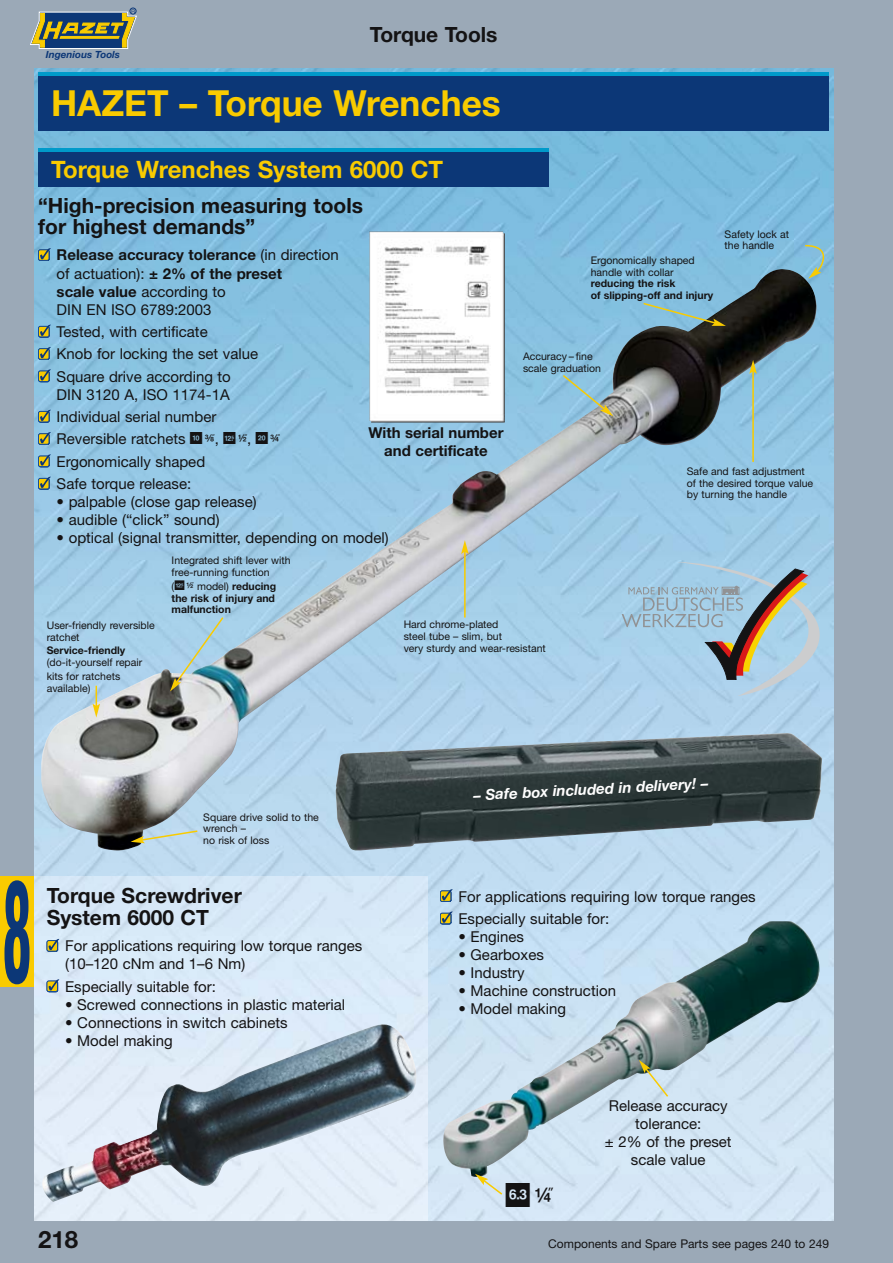
<style>
.page{position:relative;width:893px;height:1263px;background:#9ba9b7}
.page>*{position:absolute;margin:0;border:0;box-sizing:border-box;transform-origin:0 0}
.t1{font:800 condensed 144px "Helvetica Neue";color:#0c3777;scale:.37 1}
.t2{font:700 36px "Helvetica Neue";color:#f9cb00}
.t3{font:700 24px "Helvetica Neue";color:#f9cb00}
.t4{font:700 24px "Helvetica Neue";color:#141314}
.t5{font:700 21px/21.3px "Helvetica Neue";color:#141314}
.t6{font:15px/18px "Helvetica Neue";color:#141314}
.t7{font:700 15px/18px "Helvetica Neue";color:#141314;text-align:center}
.t8{font:italic 700 15px "Helvetica Neue";color:#fff}
.t9{font:12px "Helvetica Neue";color:#141314}
.t10{font:10.5px/11.7px "Helvetica Neue";color:#141314}
.t11{font:700 10.5px/11.7px "Helvetica Neue";color:#141314;text-align:justify}
.t12{font:italic 700 9.9px "Helvetica Neue";color:#0c3777}
.s1{font-weight:700}
.s2{font-weight:400}
</style>
<div class="page">
<svg style="left:30px;top:8px;width:107px;height:41px;background:#727e6b"></svg>
<div style="left:0;top:876px;width:34px;height:110px;background:#f9cb00"></div>
<img style="left:34px;top:68px;width:799px;height:1152px">
<img style="left:34px;top:876px;width:393px;height:344px">
<div style="left:38px;top:478px;width:11px;height:11px;border:1px solid #134b98;border-radius:2px"></div>
<svg style="left:40px;top:477px;width:1px;height:12px"></svg>
<div style="left:38px;top:456px;width:11px;height:11px;border:1px solid #134b98;border-radius:2px"></div>
<svg style="left:40px;top:454px;width:1px;height:13px"></svg>
<div style="left:38px;top:434px;width:11px;height:10px;border:1px solid #134b98;border-radius:2px"></div>
<svg style="left:40px;top:432px;width:1px;height:13px"></svg>
<div style="left:38px;top:411px;width:11px;height:11px;border:1px solid #134b98;border-radius:2px"></div>
<svg style="left:40px;top:410px;width:1px;height:12px"></svg>
<div style="left:38px;top:371px;width:11px;height:11px;border:1px solid #134b98;border-radius:2px"></div>
<svg style="left:40px;top:369px;width:1px;height:13px"></svg>
<div style="left:38px;top:349px;width:11px;height:10px;border:1px solid #134b98;border-radius:2px"></div>
<svg style="left:40px;top:347px;width:1px;height:13px"></svg>
<div style="left:38px;top:326px;width:11px;height:11px;border:1px solid #134b98;border-radius:2px"></div>
<svg style="left:40px;top:325px;width:1px;height:12px"></svg>
<div style="left:38px;top:250px;width:11px;height:10px;border:1px solid #134b98;border-radius:2px"></div>
<svg style="left:40px;top:248px;width:11px;height:13px"></svg>
<div style="left:38px;top:75px;width:791px;height:56px;background:#0c3777"></div>
<div style="left:38px;top:152px;width:511px;height:34px;background:#0c3777"></div>
<img style="left:41px;top:269px;width:776px;height:582px">
<svg style="left:93px;top:686px;width:7px;height:31px"></svg>
<svg style="left:170px;top:616px;width:55px;height:75px;background:#a5c6d1"></svg>
<svg style="left:642px;top:302px;width:84px;height:24px;background:#82aeb8"></svg>
<svg style="left:561px;top:373px;width:52px;height:43px;background:#94becb"></svg>
<hr style="left:752px;top:371px;width:2px;height:91px;background:#f9cb00">
<svg style="left:749px;top:360px;width:8px;height:14px"></svg>
<hr style="left:464px;top:551px;width:2px;height:66px;background:#f9cb00">
<svg style="left:461px;top:540px;width:8px;height:14px"></svg>
<svg style="left:131px;top:829px;width:68px;height:14px"></svg>
<img style="left:336px;top:733px;width:486px;height:118px">
<svg style="left:622px;top:562px;width:209px;height:134px;background:#a3bece"></svg>
<img style="left:369px;top:232px;width:136px;height:191px">
<div style="left:440px;top:913px;width:11px;height:11px;border:1px solid #134b98;border-radius:2px"></div>
<svg style="left:442px;top:911px;width:11px;height:10px"></svg>
<div style="left:440px;top:891px;width:11px;height:11px;border:1px solid #0c3777;border-radius:2px"></div>
<div style="left:440px;top:891px;width:11px;height:10px;border:1px solid #134b98;border-radius:2px"></div>
<svg style="left:442px;top:889px;width:11px;height:13px"></svg>
<div style="left:47px;top:981px;width:11px;height:11px;border:1px solid #134b98;border-radius:2px"></div>
<svg style="left:49px;top:979px;width:10px;height:13px"></svg>
<div style="left:47px;top:940px;width:11px;height:11px;border:1px solid #134b98;border-radius:2px"></div>
<svg style="left:49px;top:939px;width:10px;height:12px"></svg>
<img style="left:442px;top:921px;width:385px;height:256px">
<img style="left:37px;top:1022px;width:388px;height:180px">
<svg style="left:639px;top:1060px;width:31px;height:38px"></svg>
<hr style="left:38px;top:72px;width:791px;height:3px;background:#009aca">
<hr style="left:38px;top:149px;width:511px;height:3px;background:#009aca">
<svg style="left:804px;top:244px;width:30px;height:35px"></svg>
<svg style="left:190px;top:432px;width:25px;height:12px"></svg>
<svg style="left:475px;top:1174px;width:78px;height:33px;background:#d3e2ec"></svg>
<p class="t12" style="left:46px;top:51px;width:76px">Ingenious Tools</p>
<h3 class="t5" style="left:370px;top:26px;width:129px">Torque Tools</h3>
<h2 class="t2" style="left:51px;top:90px;width:451px">HAZET – Torque Wrenches</h2>
<h3 class="t3" style="left:51px;top:160px;width:394px">Torque Wrenches System 6000 CT</h3>
<h3 class="t5" style="left:38px;top:197px;width:326px">“High-precision measuring tools for highest demands”</h3>
<p class="t6" style="left:57px;top:248px;width:284px"><span class="s1">Release accuracy tolerance</span> (in direction of actuation): <span class="s1">± 2% of the preset<br>scale value</span> according to<br>DIN EN ISO 6789:2003</p>
<p class="t6" style="left:57px;top:322px;width:203px;line-height:22.4px">Tested, with certificate<br>Knob for locking the set value<br>Square drive according to</p>
<p class="t6" style="left:57px;top:385px;width:175px;line-height:22.4px">DIN 3120 A, ISO 1174-1A<br>Individual serial number<br>Reversible ratchets</p>
<p class="t7" style="left:368px;top:426px;width:137px">With serial number and certificate</p>
<p class="t6" style="left:215px;top:432px;width:67px">, ✓, ✔</p>
<p class="t6" style="left:57px;top:452px;width:150px;line-height:22.4px">Ergonomically shaped<br>Safe torque release:</p>
<p class="t6" style="left:57px;top:495px;width:201px">• palpable (close gap release)</p>
<p class="t6" style="left:57px;top:513px;width:164px">• audible (“click” sound)</p>
<p class="t6" style="left:57px;top:531px;width:333px">• optical (signal transmitter, depending on model)</p>
<p class="t10" style="left:172px;top:556px;width:121px">Integrated shift lever with free-running function</p>
<p class="t11" style="left:172px;top:582px;width:106px"><span class="s2">(</span>✓ <span class="s2">model)</span> reducing the risk of injury and malfunction</p>
<p class="t10" style="left:591px;top:256px;width:106px">Ergonomically shaped handle with collar</p>
<p class="t11" style="left:591px;top:279px;width:124px">reducing the risk<br>of slipping-off and injury</p>
<p class="t10" style="left:725px;top:229px;width:66px">Safety lock at the handle</p>
<p class="t10" style="left:523px;top:352px;width:80px">Accuracy – fine scale graduation</p>
<p class="t10" style="left:687px;top:467px;width:128px">Safe and fast adjustment of the desired torque value by turning the handle</p>
<p class="t10" style="left:47px;top:621px;width:109px">User-friendly reversible ratchet</p>
<p class="t11" style="left:47px;top:646px;width:80px">Service-friendly</p>
<p class="t10" style="left:47px;top:657px;width:97px;line-height:13.8px">(do-it-yourself repair kits for ratchets</p>
<p class="t10" style="left:47px;top:683px;width:45px">available)</p>
<p class="t10" style="left:404px;top:620px;width:144px">Hard chrome-plated<br>steel tube – slim, but<br>very sturdy and wear-resistant</p>
<h1 class="t1" style="left:3px;top:848px;width:76px">8</h1>
<p class="t10" style="left:203px;top:812px;width:117px">Square drive solid to the wrench –<br>no risk of loss</p>
<h3 class="t5" style="left:47px;top:888px;width:197px">Torque Screwdriver<br>System 6000 CT</h3>
<p class="t6" style="left:65px;top:939px;width:299px">For applications requiring low torque ranges (10–120 cNm and 1–6 Nm)</p>
<p class="t6" style="left:65px;top:979px;width:152px">Especially suitable for:</p>
<p class="t6" style="left:65px;top:997px;width:282px">• Screwed connections in plastic material</p>
<p class="t6" style="left:65px;top:1015px;width:224px">• Connections in switch cabinets</p>
<p class="t6" style="left:65px;top:1033px;width:109px">• Model making</p>
<p class="t8" style="left:473px;top:790px;width:237px;rotate:-3deg">– Safe box included in delivery! –</p>
<p class="t6" style="left:458px;top:887px;width:299px;line-height:22.4px">For applications requiring low torque ranges<br>Especially suitable for:</p>
<p class="t6" style="left:458px;top:929px;width:67px">• Engines</p>
<p class="t6" style="left:458px;top:947px;width:87px">• Gearboxes</p>
<p class="t6" style="left:458px;top:966px;width:68px">• Industry</p>
<p class="t6" style="left:458px;top:984px;width:159px">• Machine construction</p>
<p class="t6" style="left:458px;top:1002px;width:109px">• Model making</p>
<p class="t6" style="left:605px;top:1098px;width:128px;text-align:center">Release accuracy tolerance:<br>± 2% of the preset scale value</p>
<h3 class="t4" style="left:38px;top:1231px;width:42px">218</h3>
<p class="t9" style="left:548px;top:1239px;width:282px">Components and Spare Parts see pages 240 to 249</p>
</div>
